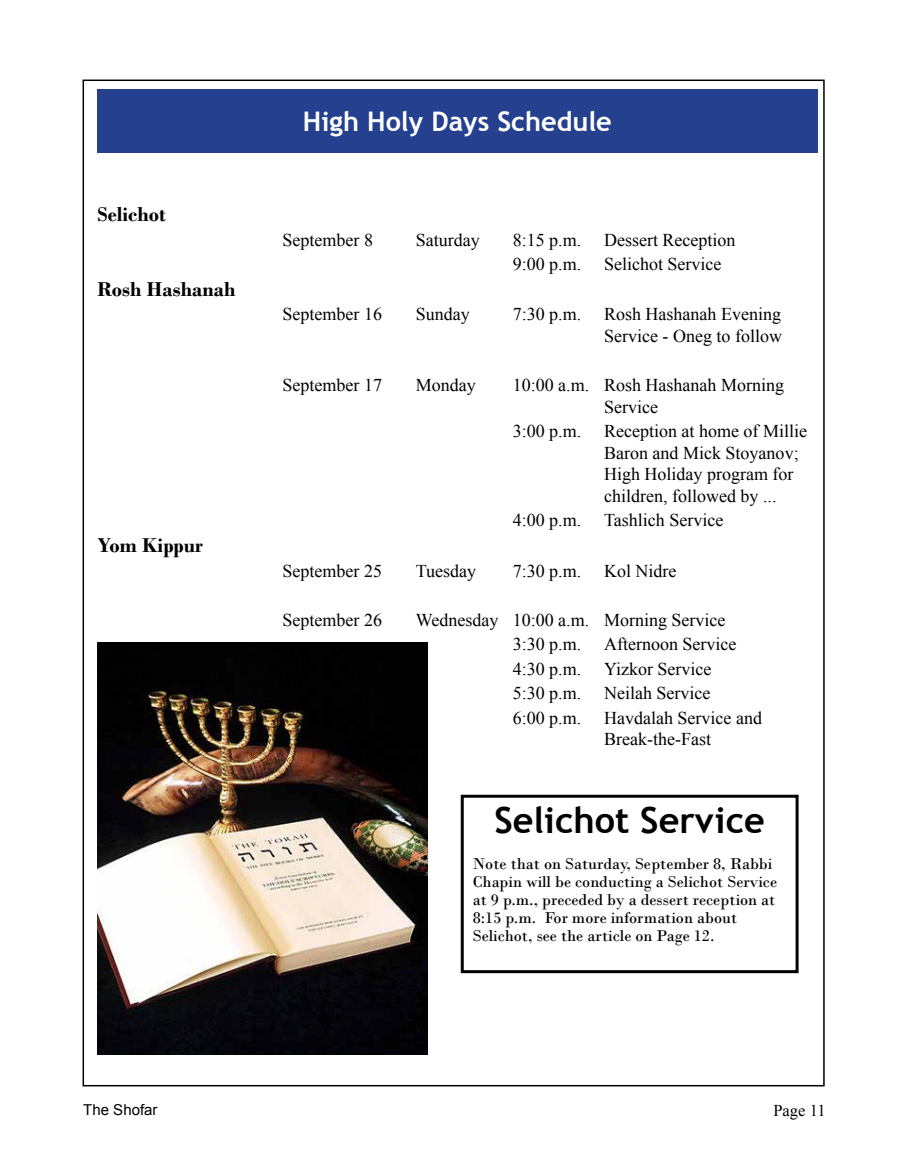
<style>
.page{position:relative;width:905px;height:1175px;background:#fff}
.page>*{position:absolute;margin:0;border:0;box-sizing:border-box;transform-origin:0 0}
.t1{font:700 36px "Trebuchet MS";color:#000}
.t2{font:700 27px "Trebuchet MS";color:#fff}
.t3{font:700 21px "Bodoni";color:#000}
.t4{font:18px/21.6px "Times New Roman";color:#000}
.t5{font:16.5px/18px "Bodoni";color:#000}
.t6{font:16.5px "Times New Roman";color:#000}
.t7{font:15px "Arial";color:#000}
</style>
<div class="page">
<div style="left:97px;top:89px;width:720px;height:64px;background:#25408f"></div>
<img style="left:97px;top:642px;width:330px;height:412px">
<div style="left:460px;top:794px;width:338px;height:179px;border:3px solid #000"></div>
<p class="t3" style="left:98px;top:202px;width:70px">Selichot</p>
<p class="t3" style="left:98px;top:277px;width:139px">Rosh Hashanah</p>
<p class="t3" style="left:98px;top:533px;width:107px">Yom Kippur</p>
<h2 class="t2" style="left:303px;top:104px;width:310px">High Holy Days Schedule</h2>
<p class="t4" style="left:282px;top:228px;width:92px">September 8</p>
<p class="t4" style="left:416px;top:228px;width:65px">Saturday</p>
<p class="t4" style="left:512px;top:228px;width:70px">8:15 p.m.</p>
<p class="t4" style="left:604px;top:228px;width:133px">Dessert Reception</p>
<p class="t4" style="left:512px;top:253px;width:70px">9:00 p.m.</p>
<p class="t4" style="left:604px;top:253px;width:119px">Selichot Service</p>
<p class="t4" style="left:282px;top:303px;width:101px">September 16</p>
<p class="t4" style="left:416px;top:303px;width:55px">Sunday</p>
<p class="t4" style="left:512px;top:303px;width:70px">7:30 p.m.</p>
<p class="t4" style="left:604px;top:303px;width:179px">Rosh Hashanah Evening<br>Service - Oneg to follow</p>
<p class="t4" style="left:282px;top:374px;width:101px">September 17</p>
<p class="t4" style="left:416px;top:374px;width:61px">Monday</p>
<p class="t4" style="left:604px;top:374px;width:181px;text-indent:-91px">10:00 a.m. Rosh Hashanah Morning<br>Service</p>
<p class="t4" style="left:512px;top:420px;width:70px">3:00 p.m.</p>
<p class="t4" style="left:604px;top:420px;width:204px">Reception at home of Millie<br>Baron and Mick Stoyanov;<br>High Holiday program for children, followed by ...</p>
<p class="t4" style="left:512px;top:509px;width:70px">4:00 p.m.</p>
<p class="t4" style="left:604px;top:509px;width:121px">Tashlich Service</p>
<p class="t4" style="left:282px;top:560px;width:101px">September 25</p>
<p class="t4" style="left:416px;top:560px;width:62px">Tuesday</p>
<p class="t4" style="left:512px;top:560px;width:70px">7:30 p.m.</p>
<p class="t4" style="left:604px;top:560px;width:74px">Kol Nidre</p>
<p class="t4" style="left:282px;top:609px;width:101px">September 26</p>
<p class="t4" style="left:512px;top:607px;width:214px;line-height:24.5px;text-indent:-97px">Wednesday 10:00 a.m. Morning Service<br>3:30 p.m.</p>
<p class="t4" style="left:604px;top:633px;width:134px">Afternoon Service</p>
<p class="t4" style="left:512px;top:657px;width:70px">4:30 p.m.</p>
<p class="t4" style="left:604px;top:657px;width:109px">Yizkor Service</p>
<p class="t4" style="left:512px;top:682px;width:70px">5:30 p.m.</p>
<p class="t4" style="left:604px;top:682px;width:108px">Neilah Service</p>
<p class="t4" style="left:512px;top:706px;width:70px">6:00 p.m.</p>
<p class="t4" style="left:604px;top:706px;width:159px">Havdalah Service and<br>Break-the-Fast</p>
<h1 class="t1" style="left:494px;top:798px;width:272px">Selichot Service</h1>
<p class="t5" style="left:472px;top:855px;width:306px">Note that on Saturday, September 8, Rabbi Chapin will be conducting a Selichot Service at 9 p.m., preceded by a dessert reception at 8:15 p.m. For more information about Selichot, see the article on Page 12.</p>
<p class="t7" style="left:83px;top:1100px;width:76px">The Shofar</p>
<p class="t6" style="left:773px;top:1099px;width:54px">Page 11</p>
</div>
